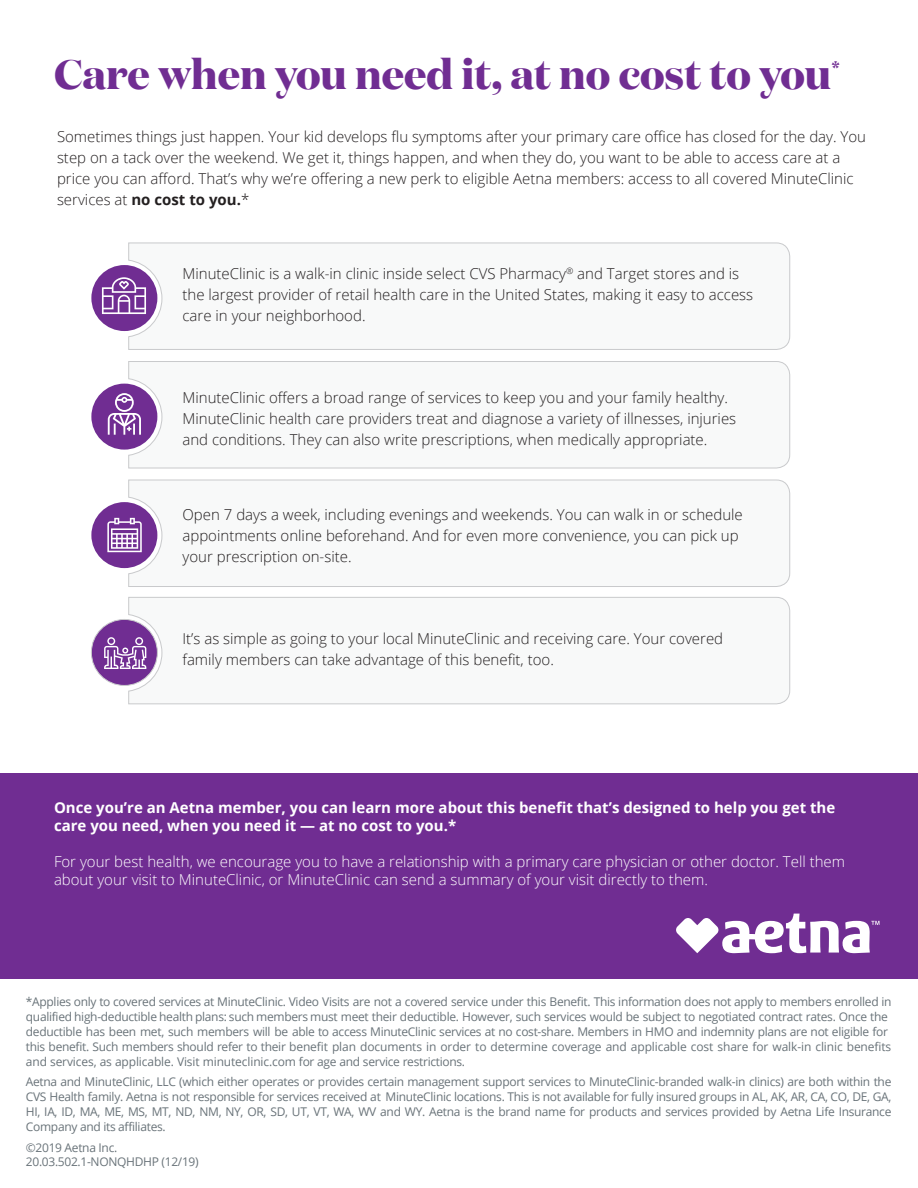
<style>
.page{position:relative;width:918px;height:1188px;background:#fff}
.page>*{position:absolute;margin:0;border:0;box-sizing:border-box;transform-origin:0 0}
.t1{font:700 41.7px "Domaine Display";color:#702d92}
.t2{font:300 15px/21px "Open Sans";color:#231f20}
.t3{font:300 15px/18px "Open Sans";color:#fff}
.t4{font:700 15px/18px "Open Sans";color:#fff}
.t5{font:12px/15px "Open Sans";letter-spacing:-.025em;color:#697379}
.s1{font-weight:700}
</style>
<div class="page">
<svg style="left:128px;top:243px;width:662px;height:107px"></svg>
<svg style="left:128px;top:361px;width:662px;height:107px"></svg>
<svg style="left:128px;top:480px;width:662px;height:107px"></svg>
<svg style="left:128px;top:597px;width:662px;height:107px"></svg>
<div style="left:91px;top:265px;width:66px;height:66px;background:#702d92;border-radius:50%"></div>
<div style="left:91px;top:384px;width:66px;height:66px;background:#702d92;border-radius:50%"></div>
<div style="left:91px;top:502px;width:66px;height:66px;background:#702d92;border-radius:50%"></div>
<div style="left:91px;top:619px;width:66px;height:66px;background:#702d92;border-radius:50%"></div>
<div style="left:91px;top:619px;width:67px;height:67px;border:1px solid #c9cacc;border-radius:50%"></div>
<div style="left:0;top:773px;width:918px;height:206px;background:#702d92"></div>
<svg style="left:676px;top:914px;width:203px;height:39px"></svg>
<svg style="left:102px;top:277px;width:44px;height:37px"></svg>
<svg style="left:104px;top:637px;width:42px;height:32px"></svg>
<svg style="left:107px;top:518px;width:35px;height:34px"></svg>
<svg style="left:108px;top:393px;width:33px;height:42px"></svg>
<h1 class="t1" style="left:54px;top:44px;width:788px">Care when you need it, at no cost to you<sup>*</sup></h1>
<p class="t2" style="left:57px;top:126px;width:811px">Sometimes things just happen. Your kid develops flu symptoms after your primary care office has closed for the day. You step on a tack over the weekend. We get it, things happen, and when they do, you want to be able to access care at a price you can afford. That’s why we’re offering a new perk to eligible Aetna members: access to all covered MinuteClinic services at <span class="s1">no cost to you.</span>*</p>
<p class="t2" style="left:183px;top:263px;width:572px">MinuteClinic is a walk-in clinic inside select CVS Pharmacy<sup>®</sup> and Target stores and is the largest provider of retail health care in the United States, making it easy to access care in your neighborhood.</p>
<p class="t2" style="left:183px;top:387px;width:555px">MinuteClinic offers a broad range of services to keep you and your family healthy.<br>MinuteClinic health care providers treat and diagnose a variety of illnesses, injuries and conditions. They can also write prescriptions, when medically appropriate.</p>
<p class="t2" style="left:183px;top:504px;width:562px">Open 7 days a week, including evenings and weekends. You can walk in or schedule appointments online beforehand. And for even more convenience, you can pick up your prescription on-site.</p>
<p class="t2" style="left:183px;top:628px;width:542px">It’s as simple as going to your local MinuteClinic and receiving care. Your covered family members can take advantage of this benefit, too.</p>
<p class="t4" style="left:54px;top:798px;width:783px">Once you’re an Aetna member, you can learn more about this benefit that’s designed to help you get the care you need, when you need it — at no cost to you.*</p>
<p class="t3" style="left:54px;top:852px;width:793px">For your best health, we encourage you to have a relationship with a primary care physician or other doctor. Tell them about your visit to MinuteClinic, or MinuteClinic can send a summary of your visit directly to them.</p>
<p class="t5" style="left:26px;top:993px;width:867px">*Applies only to covered services at MinuteClinic. Video Visits are not a covered service under this Benefit. This information does not apply to members enrolled in qualified high-deductible health plans: such members must meet their deductible. However, such services would be subject to negotiated contract rates. Once the deductible has been met, such members will be able to access MinuteClinic services at no cost-share. Members in HMO and indemnity plans are not eligible for this benefit. Such members should refer to their benefit plan documents in order to determine coverage and applicable cost share for walk-in clinic benefits and services, as applicable. Visit minuteclinic.com for age and service restrictions.</p>
<p class="t5" style="left:26px;top:1074px;width:867px;text-align:justify">Aetna and MinuteClinic, LLC (which either operates or provides certain management support services to MinuteClinic-branded walk-in clinics) are both within the CVS Health family. Aetna is not responsible for services received at MinuteClinic locations. This is not available for fully insured groups in AL, AK, AR, CA, CO, DE, GA, HI, IA, ID, MA, ME, MS, MT, ND, NM, NY, OR, SD, UT, VT, WA, WV and WY. Aetna is the brand name for products and services provided by Aetna Life Insurance Company and its affiliates.</p>
<p class="t5" style="left:26px;top:1141px;width:174px;line-height:13.5px">©2019 Aetna Inc.<br>20.03.502.1-NONQHDHP (12/19)</p>
</div>
